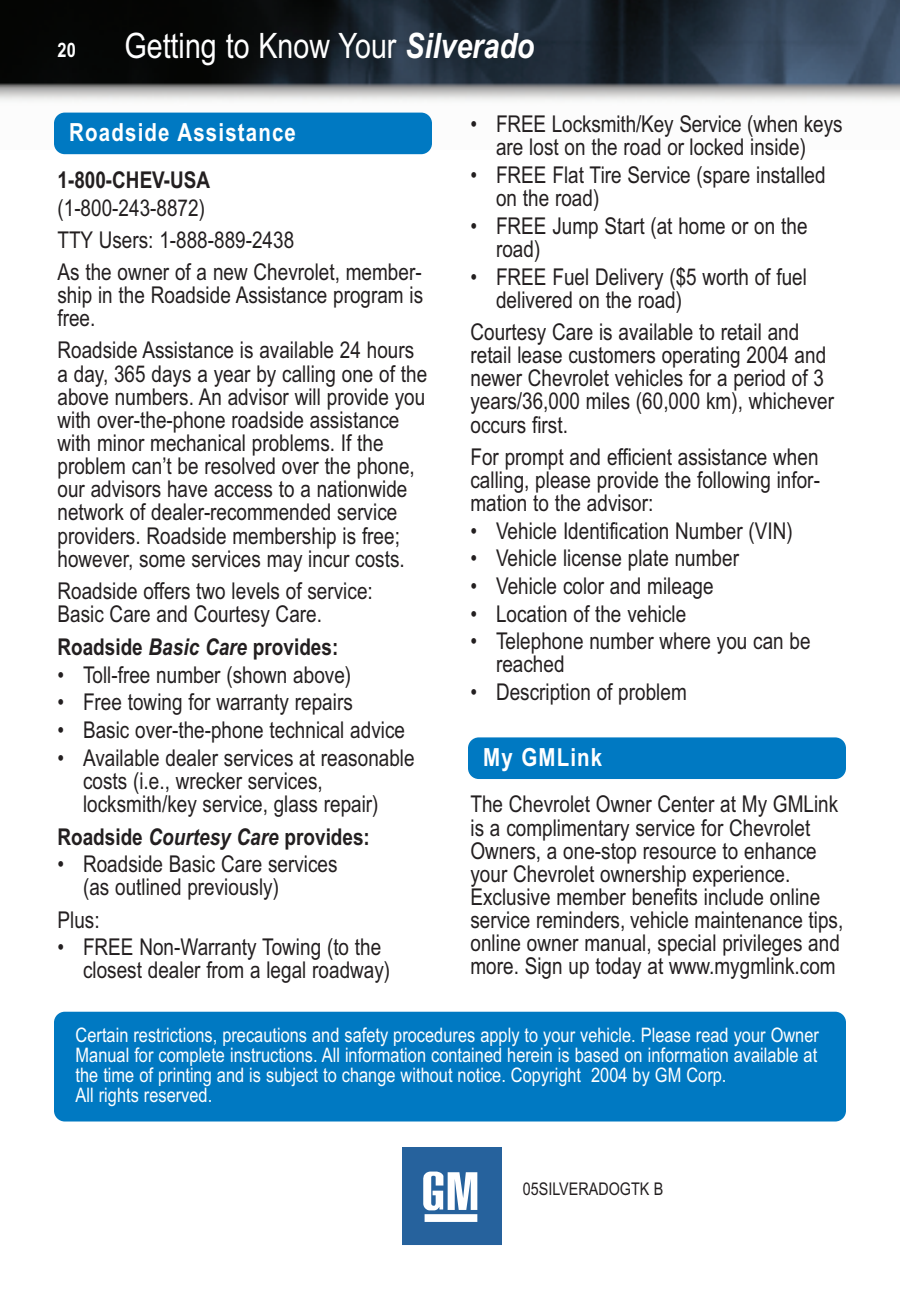
<style>
.page{position:relative;width:900px;height:1297px;background:#fff}
.page>*{position:absolute;margin:0;border:0;box-sizing:border-box;transform-origin:0 0}
.t1{font:35px "Arial Narrow";color:#fff}
.t2{font:700 25px "Arial Narrow";letter-spacing:.045em;color:#fff}
.t3{font:23px/23px "Arial Narrow";color:#231f20}
.t4{font:700 23px "Arial Narrow";color:#231f20}
.t5{font:20px/20px "Arial Narrow";color:#fff}
.t6{font:700 20px "Arial Narrow";color:#fff}
.t7{font:17.5px "Arial Narrow";color:#231f20}
.s1{font-weight:700;font-style:italic}
.s2{font-style:italic}
</style>
<div class="page">
<img style="left:0;top:0;width:900px;height:148px">
<div style="left:54px;top:113px;width:378px;height:41px;background:#0079c2;border-radius:11px"></div>
<div style="left:468px;top:737px;width:378px;height:41px;background:#0079c2;border-radius:11px"></div>
<div style="left:54px;top:1011px;width:792px;height:110px;background:#0079c2;border-radius:11px"></div>
<svg style="left:402px;top:1147px;width:100px;height:97px"></svg>
<p class="t6" style="left:58px;top:38px;width:20px">20</p>
<h1 class="t1" style="left:124px;top:25px;width:412px">Getting to Know Your <span class="s1">Silverado</span></h1>
<p class="t2" style="left:69px;top:117px;width:228px">Roadside Assistance</p>
<p class="t4" style="left:57px;top:167px;width:154px">1-800-CHEV-USA</p>
<p class="t3" style="left:57px;top:192px;width:366px;line-height:32.2px">(1-800-243-8872)<br>TTY Users: 1-888-889-2438<br>As the owner of a new Chevrolet, member-</p>
<p class="t3" style="left:57px;top:284px;width:367px">ship in the Roadside Assistance program is free.</p>
<p class="t3" style="left:57px;top:339px;width:371px">Roadside Assistance is available 24 hours a day, 365 days a year by calling one of the above numbers. An advisor will provide you with over-the-phone roadside assistance with minor mechanical problems. If the problem can’t be resolved over the phone, our advisors have access to a nationwide network of dealer-recommended service providers. Roadside membership is free; however, some services may incur costs.</p>
<p class="t3" style="left:57px;top:579px;width:317px">Roadside offers two levels of service:<br>Basic Care and Courtesy Care.</p>
<p class="t4" style="left:57px;top:633px;width:282px">Roadside <span class="s2">Basic Care</span> provides:</p>
<p class="t3" style="left:57px;top:663px;width:295px">• Toll-free number (shown above)</p>
<p class="t3" style="left:57px;top:690px;width:297px">• Free towing for warranty repairs</p>
<p class="t3" style="left:57px;top:718px;width:349px">• Basic over-the-phone technical advice</p>
<p class="t3" style="left:83px;top:745px;width:333px;text-indent:-26px">• Available dealer services at reasonable costs (i.e., wrecker services, locksmith/key service, glass repair)</p>
<p class="t4" style="left:57px;top:823px;width:314px">Roadside <span class="s2">Courtesy Care</span> provides:</p>
<p class="t3" style="left:83px;top:852px;width:256px;text-indent:-26px">• Roadside Basic Care services (as outlined previously)</p>
<p class="t3" style="left:57px;top:907px;width:44px">Plus:</p>
<p class="t3" style="left:83px;top:935px;width:309px;text-indent:-26px">• FREE Non-Warranty Towing (to the closest dealer from a legal roadway)</p>
<p class="t3" style="left:471px;top:113px;width:374px;text-align:center">• FREE Locksmith/Key Service (when keys are lost on the road or locked inside)</p>
<p class="t3" style="left:496px;top:164px;width:331px;text-indent:-26px">• FREE Flat Tire Service (spare installed on the road)</p>
<p class="t3" style="left:496px;top:214px;width:313px;text-indent:-26px">• FREE Jump Start (at home or on the road)</p>
<p class="t3" style="left:496px;top:265px;width:312px;text-indent:-26px">• FREE Fuel Delivery ($5 worth of fuel delivered on the road)</p>
<p class="t3" style="left:471px;top:320px;width:365px">Courtesy Care is available to retail and retail lease customers operating 2004 and newer Chevrolet vehicles for a period of 3 years/36,000 miles (60,000 km), whichever occurs first.</p>
<p class="t3" style="left:471px;top:445px;width:351px;text-align:justify">For prompt and efficient assistance when calling, please provide the following infor&shy;mation to the advisor:</p>
<p class="t3" style="left:471px;top:519px;width:324px">• Vehicle Identification Number (VIN)</p>
<p class="t3" style="left:471px;top:546px;width:270px">• Vehicle license plate number</p>
<p class="t3" style="left:471px;top:574px;width:245px">• Vehicle color and mileage</p>
<p class="t3" style="left:471px;top:602px;width:217px">• Location of the vehicle</p>
<p class="t3" style="left:496px;top:629px;width:316px;text-indent:-26px">• Telephone number where you can be reached</p>
<p class="t3" style="left:471px;top:680px;width:218px">• Description of problem</p>
<p class="t2" style="left:483px;top:742px;width:121px">My GMLink</p>
<p class="t3" style="left:470px;top:792px;width:374px">The Chevrolet Owner Center at My GMLink is a complimentary service for Chevrolet Owners, a one-stop resource to enhance your Chevrolet ownership experience.<br>Exclusive member benefits include online service reminders, vehicle maintenance tips, online owner manual, special privileges and more. Sign up today at www.mygmlink.com</p>
<p class="t5" style="left:76px;top:1024px;width:745px">Certain restrictions, precautions and safety procedures apply to your vehicle. Please read your Owner Manual for complete instructions. All information contained herein is based on information available at the time of printing and is subject to change without notice. Copyright 2004 by GM Corp.<br>All rights reserved.</p>
<p class="t7" style="left:523px;top:1178px;width:142px">05SILVERADOGTK B</p>
</div>
